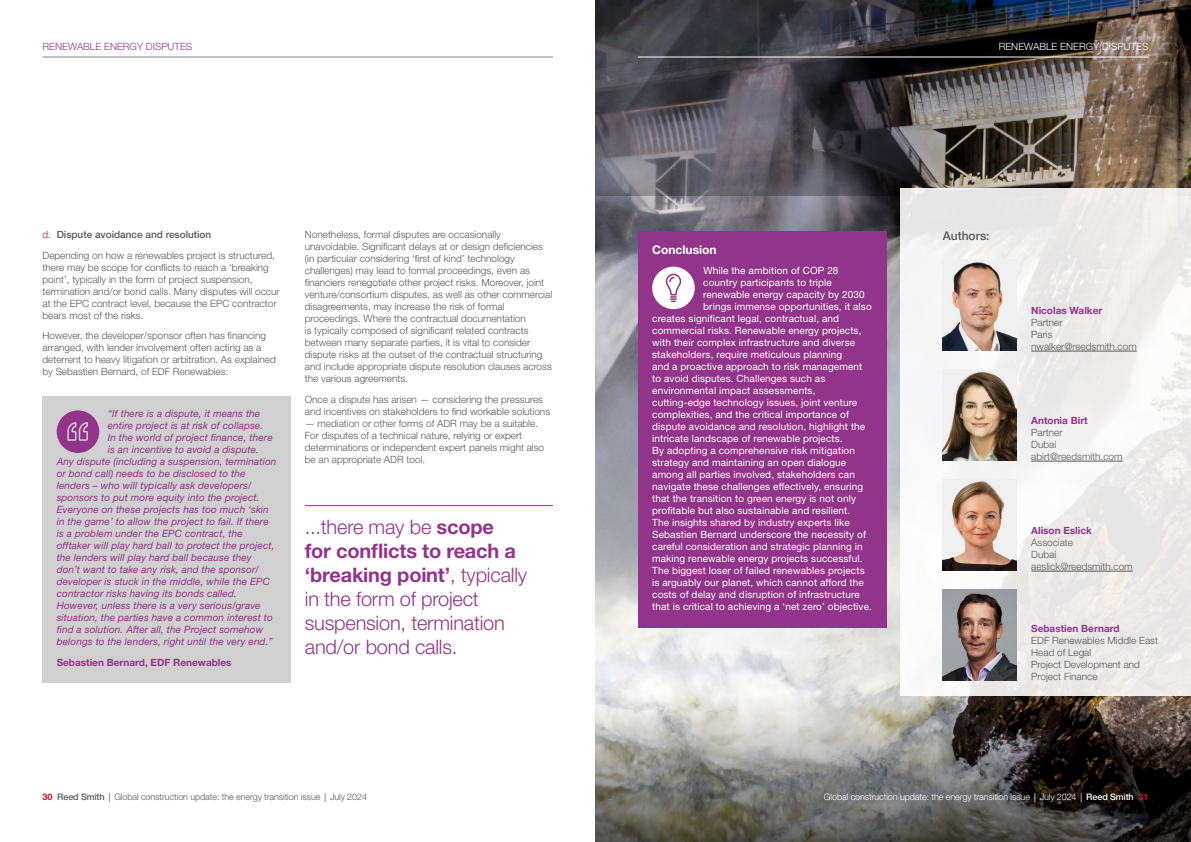
<style>
.page{position:relative;width:1191px;height:842px;background:#fff}
.page>*{position:absolute;margin:0;border:0;box-sizing:border-box;transform-origin:0 0}
.t1{font:300 20px/24px "Helvetica Neue LT Std";letter-spacing:-.01em;color:#92348a}
.t2{font:700 12px "Helvetica Neue LT Std";color:#fff}
.t3{font:500 12px "Helvetica Neue LT Std";color:#575756}
.t4{font:300 10px/12px "Helvetica Neue LT Std";color:#575756}
.t5{font:10px "Helvetica Neue LT Std";letter-spacing:.01em;color:#fff}
.t6{font:italic 10px "Helvetica Neue LT Std";letter-spacing:.01em;color:#92348a}
.t7{font:700 10px "Helvetica Neue LT Std";color:#92348a}
.t8{font:300 10px "Helvetica Neue LT Std";color:#92348a}
.t9{font:300 10px "Helvetica Neue LT Std";color:#fff}
.t10{font:300 9px "Helvetica Neue LT Std";letter-spacing:-.01em;color:#575756}
.t11{font:300 9px "Helvetica Neue LT Std";letter-spacing:-.01em;color:#fff}
.s1{color:#ca1524}
.s2{font-weight:500}
.s3{font-weight:700}
.s4{font-weight:700;color:#ca1524}
.s5{font-family:"Open Sans";font-weight:400}
.s6{font-weight:700;color:#cd122d}
</style>
<div class="page">
<img style="left:595px;top:196px;width:305px;height:500px">
<img style="left:595px;top:0;width:596px;height:196px">
<svg style="left:595px;top:696px;width:596px;height:146px;background:#6d6b66"></svg>
<div style="left:43px;top:396px;width:248px;height:287px;background:#d0d0d0"></div>
<svg style="left:57px;top:410px;width:42px;height:43px"></svg>
<hr style="left:305px;top:505px;width:248px;height:1px;background:#92348a">
<div style="left:638px;top:231px;width:248px;height:396px;background:#92348a"></div>
<svg style="left:652px;top:267px;width:42px;height:42px"></svg>
<svg style="left:900px;top:189px;width:291px;height:507px;fill:#efedeb"></svg>
<img style="left:943px;top:259px;width:73px;height:91px">
<hr style="left:1031px;top:351px;width:105px;height:1px;background:#575756">
<img style="left:943px;top:369px;width:73px;height:91px">
<hr style="left:1031px;top:461px;width:91px;height:1px;background:#575756">
<hr style="left:1031px;top:571px;width:101px;height:1px;background:#575756">
<img style="left:943px;top:479px;width:73px;height:91px">
<img style="left:943px;top:589px;width:73px;height:91px">
<hr style="left:638px;top:57px;width:510px;height:1px;background:#fff">
<hr style="left:43px;top:57px;width:510px;height:1px;background:#878787">
<p class="t8" style="left:43px;top:40px;width:151px">RENEWABLE ENERGY DISPUTES</p>
<p class="t9" style="left:998px;top:40px;width:151px">RENEWABLE ENERGY DISPUTES</p>
<p class="t4" style="left:43px;top:224px;width:234px;line-height:20.5px"><span class="s1">d.</span> <span class="s2">Dispute avoidance and resolution<br></span>Depending on how a renewables project is structured,</p>
<p class="t4" style="left:43px;top:261px;width:239px">there may be scope for conflicts to reach a ‘breaking point’, typically in the form of project suspension, termination and/or bond calls. Many disputes will occur at the EPC contract level, because the EPC contractor bears most of the risks.</p>
<p class="t4" style="left:43px;top:329px;width:235px">However, the developer/sponsor often has financing arranged, with lender involvement often acting as a deterrent to heavy litigation or arbitration. As explained by Sebastien Bernard, of EDF Renewables:</p>
<p class="t6" style="left:108px;top:407px;width:154px">“If there is a dispute, it means the</p>
<p class="t6" style="left:108px;top:419px;width:157px">entire project is at risk of collapse.</p>
<p class="t6" style="left:108px;top:431px;width:166px">In the world of project finance, there</p>
<p class="t6" style="left:108px;top:443px;width:153px">is an incentive to avoid a dispute.</p>
<p class="t6" style="left:57px;top:455px;width:221px">Any dispute (including a suspension, termination</p>
<p class="t6" style="left:57px;top:467px;width:190px">or bond call) needs to be disclosed to the</p>
<p class="t6" style="left:57px;top:479px;width:196px">lenders – who will typically ask developers/</p>
<p class="t6" style="left:57px;top:491px;width:204px">sponsors to put more equity into the project.</p>
<p class="t6" style="left:57px;top:503px;width:214px">Everyone on these projects has too much ‘skin</p>
<p class="t6" style="left:57px;top:515px;width:213px">in the game’ to allow the project to fail. If there</p>
<p class="t6" style="left:57px;top:527px;width:187px">is a problem under the EPC contract, the</p>
<p class="t6" style="left:57px;top:539px;width:219px">offtaker will play hard ball to protect the project,</p>
<p class="t6" style="left:57px;top:551px;width:196px">the lenders will play hard ball because they</p>
<p class="t6" style="left:57px;top:563px;width:204px">don’t want to take any risk, and the sponsor/</p>
<p class="t6" style="left:57px;top:575px;width:215px">developer is stuck in the middle, while the EPC</p>
<p class="t6" style="left:57px;top:587px;width:182px">contractor risks having its bonds called.</p>
<p class="t6" style="left:57px;top:599px;width:205px">However, unless there is a very serious/grave</p>
<p class="t6" style="left:57px;top:611px;width:218px">situation, the parties have a common interest to</p>
<p class="t6" style="left:57px;top:623px;width:208px">find a solution. After all, the Project somehow</p>
<p class="t6" style="left:57px;top:635px;width:218px">belongs to the lenders, right until the very end.”</p>
<p class="t7" style="left:57px;top:656px;width:176px">Sebastien Bernard, EDF Renewables</p>
<p class="t4" style="left:305px;top:228px;width:249px">Nonetheless, formal disputes are occasionally unavoidable. Significant delays at or design deficiencies (in particular considering ‘first of kind’ technology challenges) may lead to formal proceedings, even as financiers renegotiate other project risks. Moreover, joint venture/consortium disputes, as well as other commercial disagreements, may increase the risk of formal proceedings. Where the contractual documentation<br>is typically composed of significant related contracts between many separate parties, it is vital to consider dispute risks at the outset of the contractual structuring and include appropriate dispute resolution clauses across the various agreements.</p>
<p class="t4" style="left:305px;top:393px;width:247px">Once a dispute has arisen — considering the pressures and incentives on stakeholders to find workable solutions</p>
<p class="t4" style="left:305px;top:417px;width:241px">— mediation or other forms of ADR may be a suitable.<br>For disputes of a technical nature, relying or expert determinations or independent expert panels might also be an appropriate ADR tool.</p>
<h1 class="t1" style="left:305px;top:515px;width:224px">...there may be <span class="s3">scope<br>for conflicts to reach a ‘breaking point’</span>, typically in the form of project suspension, termination and/or bond calls.</h1>
<p class="t2" style="left:652px;top:242px;width:66px">Conclusion</p>
<p class="t5" style="left:703px;top:265px;width:137px">While the ambition of COP 28</p>
<p class="t5" style="left:703px;top:277px;width:130px">country participants to triple</p>
<p class="t5" style="left:703px;top:289px;width:163px">renewable energy capacity by 2030</p>
<p class="t5" style="left:703px;top:301px;width:170px">brings immense opportunities, it also</p>
<p class="t5" style="left:652px;top:313px;width:188px">creates significant legal, contractual, and</p>
<p class="t5" style="left:652px;top:325px;width:211px">commercial risks. Renewable energy projects,</p>
<p class="t5" style="left:652px;top:337px;width:204px">with their complex infrastructure and diverse</p>
<p class="t5" style="left:652px;top:349px;width:191px">stakeholders, require meticulous planning</p>
<p class="t5" style="left:652px;top:361px;width:212px">and a proactive approach to risk management</p>
<p class="t5" style="left:652px;top:373px;width:175px">to avoid disputes. Challenges such as</p>
<p class="t5" style="left:652px;top:385px;width:165px">environmental impact assessments,</p>
<p class="t5" style="left:652px;top:397px;width:207px">cutting-edge technology issues, joint venture</p>
<p class="t5" style="left:652px;top:409px;width:198px">complexities, and the critical importance of</p>
<p class="t5" style="left:652px;top:421px;width:214px">dispute avoidance and resolution, highlight the</p>
<p class="t5" style="left:652px;top:433px;width:192px">intricate landscape of renewable projects.</p>
<p class="t5" style="left:652px;top:445px;width:204px">By adopting a comprehensive risk mitigation</p>
<p class="t5" style="left:652px;top:457px;width:196px">strategy and maintaining an open dialogue</p>
<p class="t5" style="left:652px;top:469px;width:204px">among all parties involved, stakeholders can</p>
<p class="t5" style="left:652px;top:481px;width:212px">navigate these challenges effectively, ensuring</p>
<p class="t5" style="left:652px;top:493px;width:205px">that the transition to green energy is not only</p>
<p class="t5" style="left:652px;top:505px;width:199px">profitable but also sustainable and resilient.</p>
<p class="t5" style="left:652px;top:517px;width:199px">The insights shared by industry experts like</p>
<p class="t5" style="left:652px;top:529px;width:215px">Sebastien Bernard underscore the necessity of</p>
<p class="t5" style="left:652px;top:541px;width:212px">careful consideration and strategic planning in</p>
<p class="t5" style="left:652px;top:553px;width:212px">making renewable energy projects successful.</p>
<p class="t5" style="left:652px;top:565px;width:214px">The biggest loser of failed renewables projects</p>
<p class="t5" style="left:652px;top:577px;width:213px">is arguably our planet, which cannot afford the</p>
<p class="t5" style="left:652px;top:589px;width:209px">costs of delay and disruption of infrastructure</p>
<p class="t5" style="left:652px;top:601px;width:221px">that is critical to achieving a ‘net zero’ objective.</p>
<p class="t3" style="left:943px;top:228px;width:48px">Authors:</p>
<p class="t7" style="left:1031px;top:304px;width:73px">Nicolas Walker</p>
<p class="t4" style="left:1031px;top:316px;width:107px">Partner<br>Paris nwalker@reedsmith.com</p>
<p class="t7" style="left:1031px;top:414px;width:58px">Antonia Birt</p>
<p class="t4" style="left:1031px;top:426px;width:93px">Partner<br>Dubai abirt@reedsmith.com</p>
<p class="t7" style="left:1031px;top:524px;width:62px">Alison Eslick</p>
<p class="t4" style="left:1031px;top:536px;width:103px">Associate<br>Dubai aeslick@reedsmith.com</p>
<p class="t7" style="left:1031px;top:623px;width:90px">Sebastien Bernard</p>
<p class="t4" style="left:1031px;top:635px;width:128px">EDF Renewables Middle East<br>Head of Legal<br>Project Development and<br>Project Finance</p>
<p class="t10" style="left:43px;top:791px;width:326px"><span class="s4">30</span> <span class="s2">Reed Smith</span> <span class="s5">|</span> Global construction update: the energy transition issue <span class="s5">|</span> July 2024</p>
<p class="t11" style="left:824px;top:791px;width:326px">Global construction update: the energy transition issue <span class="s5">|</span> July 2024 <span class="s5">|</span> <span class="s2">Reed Smith</span> <span class="s6">31</span></p>
</div>
